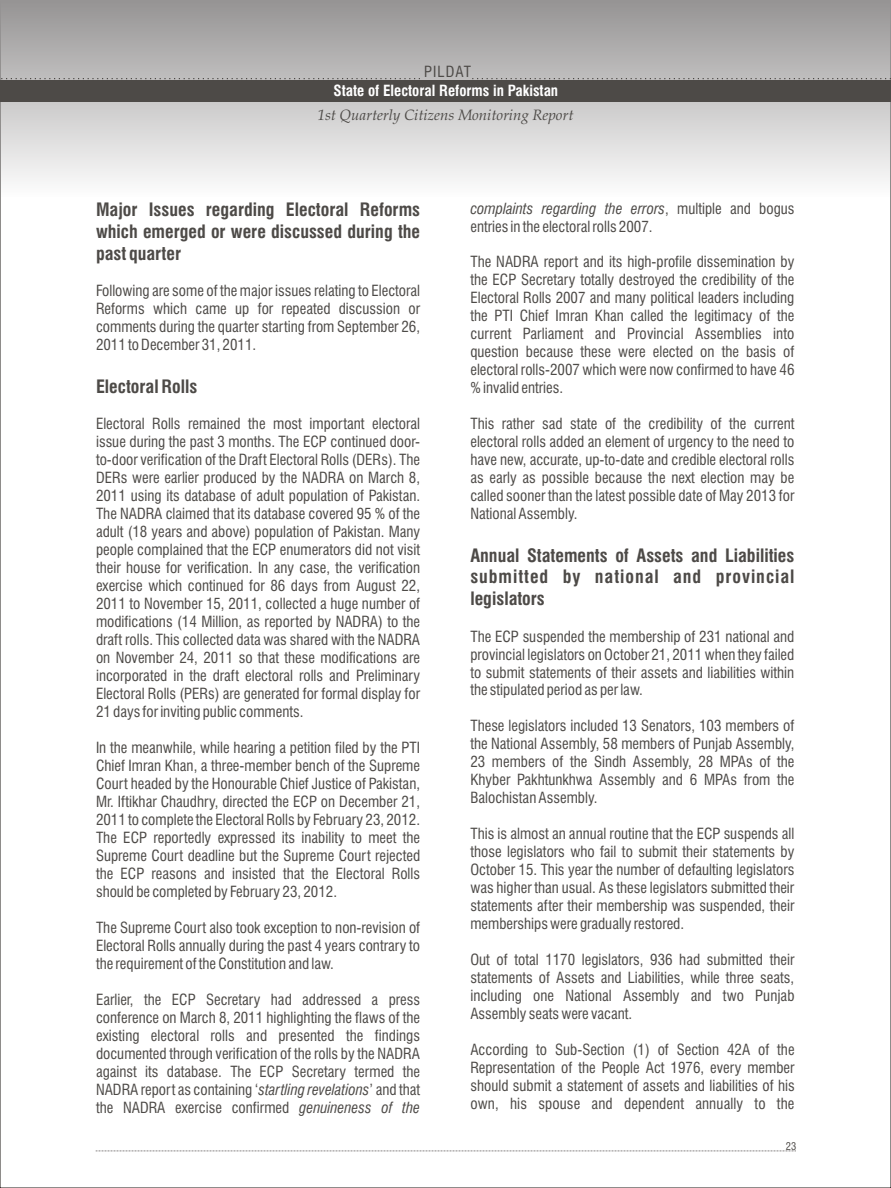
<style>
.page{position:relative;width:891px;height:1188px;background:#fff}
.page>*{position:absolute;margin:0;border:0;box-sizing:border-box;transform-origin:0 0}
.t1{font:700 18px/21.6px "Swis 721 Cn BT";color:#4d4a47;text-align:justify}
.t2{font:15px/18px "Swis 721 Cn BT";color:#4d4a47;text-align:justify}
.t3{font:italic 15px "Book Antiqua";color:#4d4a47}
.t4{font:700 15px "Swis 721 Cn BT";color:#fff}
.t5{font:10.5px "Swis 721 Cn BT";color:#4d4a47}
.s1{font-style:italic}
</style>
<div class="page">
<svg style="left:95px;top:1151px;width:701px;height:1px"></svg>
<svg style="left:0;top:0;width:891px;height:197px"></svg>
<div style="left:0;top:80px;width:891px;height:22px;background:#4d4a47"></div>
<svg style="left:469px;top:78px;width:422px;height:1px"></svg>
<svg style="left:0;top:78px;width:420px;height:1px"></svg>
<p class="t2" style="left:424px;top:64px;width:48px">PILDAT</p>
<p class="t4" style="left:334px;top:85px;width:226px">State of Electoral Reforms in Pakistan</p>
<p class="t3" style="left:318px;top:110px;width:257px">1st Quarterly Citizens Monitoring Report</p>
<p class="t1" style="left:96px;top:201px;width:326px">Major Issues regarding Electoral Reforms which emerged or were discussed during the past quarter</p>
<p class="t2" style="left:96px;top:283px;width:326px">Following are some of the major issues relating to Electoral Reforms which came up for repeated discussion or comments during the quarter starting from September 26, 2011 to December 31, 2011.</p>
<p class="t1" style="left:96px;top:377px;width:103px">Electoral Rolls</p>
<p class="t2" style="left:96px;top:416px;width:326px">Electoral Rolls remained the most important electoral issue during the past 3 months. The ECP continued door&shy;to-door verification of the Draft Electoral Rolls (DERs). The DERs were earlier produced by the NADRA on March 8, 2011 using its database of adult population of Pakistan.<br>The NADRA claimed that its database covered 95 % of the adult (18 years and above) population of Pakistan. Many people complained that the ECP enumerators did not visit their house for verification. In any case, the verification exercise which continued for 86 days from August 22, 2011 to November 15, 2011, collected a huge number of modifications (14 Million, as reported by NADRA) to the draft rolls. This collected data was shared with the NADRA on November 24, 2011 so that these modifications are incorporated in the draft electoral rolls and Preliminary Electoral Rolls (PERs) are generated for formal display for 21 days for inviting public comments.</p>
<p class="t2" style="left:96px;top:740px;width:326px">In the meanwhile, while hearing a petition filed by the PTI Chief Imran Khan, a three-member bench of the Supreme Court headed by the Honourable Chief Justice of Pakistan, Mr. Iftikhar Chaudhry, directed the ECP on December 21, 2011 to complete the Electoral Rolls by February 23, 2012.<br>The ECP reportedly expressed its inability to meet the Supreme Court deadline but the Supreme Court rejected the ECP reasons and insisted that the Electoral Rolls should be completed by February 23, 2012.</p>
<p class="t2" style="left:96px;top:920px;width:326px">The Supreme Court also took exception to non-revision of Electoral Rolls annually during the past 4 years contrary to the requirement of the Constitution and law.</p>
<p class="t2" style="left:96px;top:992px;width:326px">Earlier, the ECP Secretary had addressed a press conference on March 8, 2011 highlighting the flaws of the existing electoral rolls and presented the findings documented through verification of the rolls by the NADRA against its database. The ECP Secretary termed the NADRA report as containing ‘<span class="s1">startling revelations</span>’ and that the NADRA exercise confirmed <span class="s1">genuineness of the</span></p>
<p class="t2" style="left:470px;top:201px;width:326px"><span class="s1">complaints regarding the errors</span>, multiple and bogus entries in the electoral rolls 2007.</p>
<p class="t2" style="left:470px;top:255px;width:326px">The NADRA report and its high-profile dissemination by the ECP Secretary totally destroyed the credibility of the Electoral Rolls 2007 and many political leaders including the PTI Chief Imran Khan called the legitimacy of the current Parliament and Provincial Assemblies into question because these were elected on the basis of electoral rolls-2007 which were now confirmed to have 46 % invalid entries.</p>
<p class="t2" style="left:470px;top:416px;width:326px">This rather sad state of the credibility of the current electoral rolls added an element of urgency to the need to have new, accurate, up-to-date and credible electoral rolls as early as possible because the next election may be called sooner than the latest possible date of May 2013 for National Assembly.</p>
<p class="t1" style="left:470px;top:546px;width:326px">Annual Statements of Assets and Liabilities submitted by national and provincial legislators</p>
<p class="t2" style="left:470px;top:629px;width:325px">The ECP suspended the membership of 231 national and provincial legislators on October 21, 2011 when they failed to submit statements of their assets and liabilities within the stipulated period as per law.</p>
<p class="t2" style="left:470px;top:719px;width:326px">These legislators included 13 Senators, 103 members of the National Assembly, 58 members of Punjab Assembly, 23 members of the Sindh Assembly, 28 MPAs of the Khyber Pakhtunkhwa Assembly and 6 MPAs from the Balochistan Assembly.</p>
<p class="t2" style="left:470px;top:826px;width:325px">This is almost an annual routine that the ECP suspends all those legislators who fail to submit their statements by October 15. This year the number of defaulting legislators was higher than usual. As these legislators submitted their statements after their membership was suspended, their memberships were gradually restored.</p>
<p class="t2" style="left:470px;top:952px;width:326px">Out of total 1170 legislators, 936 had submitted their statements of Assets and Liabilities, while three seats, including one National Assembly and two Punjab Assembly seats were vacant.</p>
<p class="t2" style="left:470px;top:1042px;width:326px">According to Sub-Section (1) of Section 42A of the Representation of the People Act 1976, every member should submit a statement of assets and liabilities of his own, his spouse and dependent annually to the</p>
<p class="t5" style="left:786px;top:1142px;width:12px">23</p>
</div>
